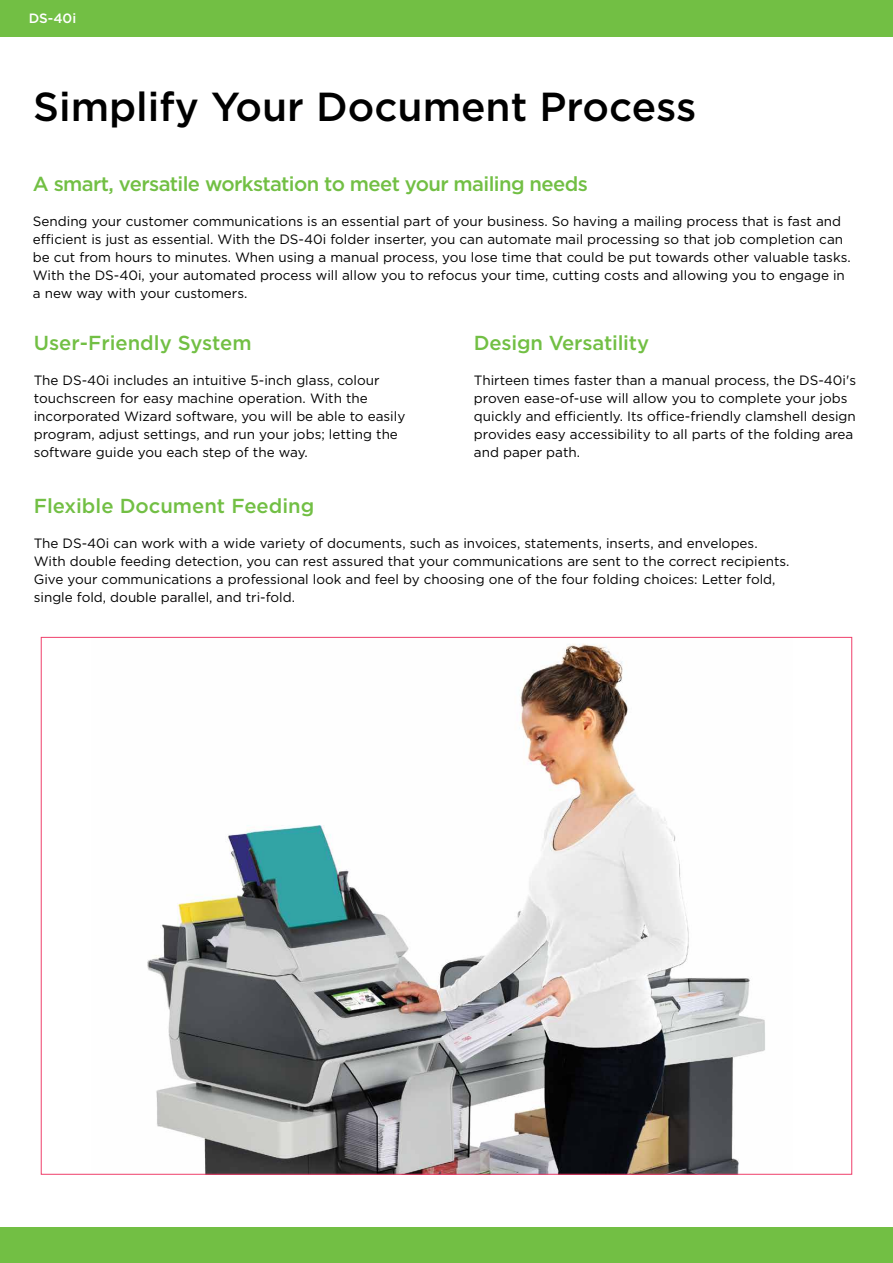
<style>
.page{position:relative;width:893px;height:1263px;background:#fff}
.page>*{position:absolute;margin:0;border:0;box-sizing:border-box;transform-origin:0 0}
.t1{font:500 40.5px "Gotham";color:#000}
.t2{font:500 20.25px "Gotham";letter-spacing:-.015em;color:#72bf44}
.t3{font:13.5px/18px "Gotham";color:#000}
.t4{font:500 13.5px "Gotham";color:#fff}
</style>
<div class="page">
<div style="left:0;top:0;width:893px;height:36px;background:#72bf44"></div>
<div style="left:0;top:1227px;width:893px;height:36px;background:#72bf44"></div>
<img style="left:147px;top:643px;width:618px;height:529px">
<p class="t4" style="left:29px;top:10px;width:49px">DS-40i</p>
<h1 class="t1" style="left:33px;top:80px;width:665px">Simplify Your Document Process</h1>
<h2 class="t2" style="left:33px;top:170px;width:556px">A smart, versatile workstation to meet your mailing needs</h2>
<p class="t3" style="left:33px;top:212px;width:819px">Sending your customer communications is an essential part of your business. So having a mailing process that is fast and efficient is just as essential. With the DS-40i folder inserter, you can automate mail processing so that job completion can be cut from hours to minutes. When using a manual process, you lose time that could be put towards other valuable tasks.<br>With the DS-40i, your automated process will allow you to refocus your time, cutting costs and allowing you to engage in a new way with your customers.</p>
<h2 class="t2" style="left:34px;top:330px;width:219px">User-Friendly System</h2>
<p class="t3" style="left:34px;top:371px;width:373px">The DS-40i includes an intuitive 5-inch glass, colour touchscreen for easy machine operation. With the incorporated Wizard software, you will be able to easily program, adjust settings, and run your jobs; letting the software guide you each step of the way.</p>
<h2 class="t2" style="left:474px;top:330px;width:177px">Design Versatility</h2>
<p class="t3" style="left:474px;top:371px;width:384px">Thirteen times faster than a manual process, the DS-40i's proven ease-of-use will allow you to complete your jobs quickly and efficiently. Its office-friendly clamshell design provides easy accessibility to all parts of the folding area and paper path.</p>
<h2 class="t2" style="left:34px;top:492px;width:282px">Flexible Document Feeding</h2>
<p class="t3" style="left:34px;top:534px;width:757px">The DS-40i can work with a wide variety of documents, such as invoices, statements, inserts, and envelopes.<br>With double feeding detection, you can rest assured that your communications are sent to the correct recipients.<br>Give your communications a professional look and feel by choosing one of the four folding choices: Letter fold, single fold, double parallel, and tri-fold.</p>
</div>
